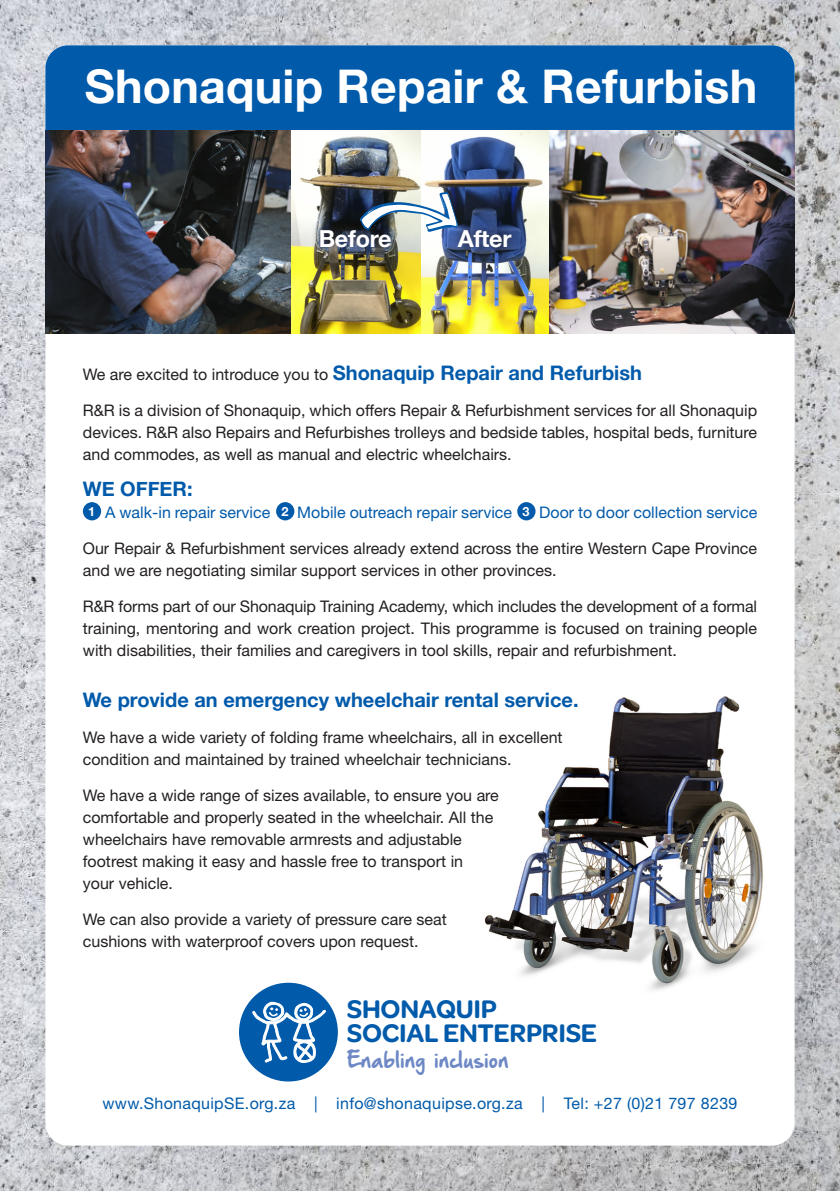
<style>
.page{position:relative;width:840px;height:1191px;background:#fff}
.page>*{position:absolute;margin:0;border:0;box-sizing:border-box;transform-origin:0 0}
.t1{font:700 46.4px "Helvetica Neue";letter-spacing:.005em;color:#fff}
.t2{font:600 27.2px "Omnes";letter-spacing:-.01em;color:#015aaa}
.t3{font:700 23.4px "Helvetica Neue";letter-spacing:-.01em;color:#fff}
.t4{font:700 20px "Helvetica Neue";color:#015aaa}
.t5{font:19.2px "Hand Of Sean Demo";letter-spacing:-.01em;color:#6d88c5}
.t6{font:16px/22px "Helvetica Neue";color:#231f20;text-align:justify}
.t7{font:16px "Helvetica Neue";color:#015aaa}
.t8{font:16px "Helvetica Neue";letter-spacing:.02em;color:#015aaa}
.t9{font:700 12.6px "Helvetica Neue";color:#fff}
.s1{font-weight:700;font-size:20px;color:#015aaa}
</style>
<div class="page">
<img style="left:0;top:0;width:839px;height:1191px">
<div style="left:45px;top:45px;width:749px;height:1100px;background:#fff;border-radius:23px"></div>
<div style="left:45px;top:45px;width:749px;height:89px;background:#015aaa"></div>
<img style="left:485px;top:696px;width:278px;height:294px">
<div style="left:83px;top:502px;width:18px;height:18px;background:#015aaa;border-radius:50%"></div>
<div style="left:276px;top:502px;width:18px;height:18px;background:#015aaa;border-radius:50%"></div>
<div style="left:517px;top:502px;width:18px;height:18px;background:#015aaa;border-radius:50%"></div>
<img style="left:45px;top:131px;width:749px;height:202px">
<img style="left:420px;top:131px;width:128px;height:202px">
<img style="left:291px;top:131px;width:129px;height:202px">
<img style="left:359px;top:186px;width:98px;height:46px">
<div style="left:310px;top:220px;width:89px;height:36px;background:#231f20;opacity:.75"></div>
<div style="left:449px;top:221px;width:71px;height:35px;background:#231f20;opacity:.75"></div>
<div style="left:239px;top:982px;width:99px;height:99px;background:#015aaa;border-radius:50%"></div>
<svg style="left:252px;top:1001px;width:73px;height:62px"></svg>
<p class="t1" style="left:85px;top:50px;width:673px">Shonaquip Repair &amp; Refurbish</p>
<p class="t3" style="left:318px;top:220px;width:74px">Before</p>
<p class="t3" style="left:457px;top:220px;width:55px">After</p>
<p class="t6" style="left:83px;top:363px;width:560px">We are excited to introduce you to <span class="s1">Shonaquip Repair and Refurbish</span></p>
<p class="t6" style="left:83px;top:399px;width:675px">R&amp;R is a division of Shonaquip, which offers Repair &amp; Refurbishment services for all Shonaquip devices. R&amp;R also Repairs and Refurbishes trolleys and bedside tables, hospital beds, furniture and commodes, as well as manual and electric wheelchairs.</p>
<p class="t4" style="left:83px;top:473px;width:111px">WE OFFER:</p>
<p class="t7" style="left:105px;top:502px;width:166px">A walk-in repair service</p>
<p class="t7" style="left:297px;top:502px;width:216px">Mobile outreach repair service</p>
<p class="t7" style="left:539px;top:502px;width:219px">Door to door collection service</p>
<p class="t6" style="left:83px;top:537px;width:675px">Our Repair &amp; Refurbishment services already extend across the entire Western Cape Province and we are negotiating similar support services in other provinces.</p>
<p class="t6" style="left:83px;top:595px;width:675px">R&amp;R forms part of our Shonaquip Training Academy, which includes the development of a formal training, mentoring and work creation project. This programme is focused on training people with disabilities, their families and caregivers in tool skills, repair and refurbishment.</p>
<p class="t9" style="left:88px;top:501px;width:9px">1</p>
<p class="t9" style="left:281px;top:501px;width:9px">2</p>
<p class="t9" style="left:522px;top:501px;width:9px">3</p>
<p class="t4" style="left:83px;top:684px;width:497px">We provide an emergency wheelchair rental service.</p>
<p class="t6" style="left:83px;top:726px;width:481px">We have a wide variety of folding frame wheelchairs, all in excellent</p>
<p class="t6" style="left:83px;top:748px;width:430px">condition and maintained by trained wheelchair technicians.</p>
<p class="t6" style="left:83px;top:784px;width:417px">We have a wide range of sizes available, to ensure you are</p>
<p class="t6" style="left:83px;top:806px;width:412px">comfortable and properly seated in the wheelchair. All the</p>
<p class="t6" style="left:83px;top:828px;width:380px">wheelchairs have removable armrests and adjustable</p>
<p class="t6" style="left:83px;top:850px;width:381px">footrest making it easy and hassle free to transport in</p>
<p class="t6" style="left:83px;top:872px;width:92px">your vehicle.</p>
<p class="t6" style="left:83px;top:908px;width:365px">We can also provide a variety of pressure care seat</p>
<p class="t6" style="left:83px;top:930px;width:337px">cushions with waterproof covers upon request.</p>
<p class="t2" style="left:347px;top:989px;width:151px">SHONAQUIP</p>
<p class="t2" style="left:347px;top:1013px;width:251px">SOCIAL ENTERPRISE</p>
<p class="t5" style="left:347px;top:1050px;width:163px">Enabling inclusion</p>
<p class="t8" style="left:102px;top:1093px;width:636px">www.ShonaquipSE.org.za | info@shonaquipse.org.za | Tel: +27 (0)21 797 8239</p>
</div>
